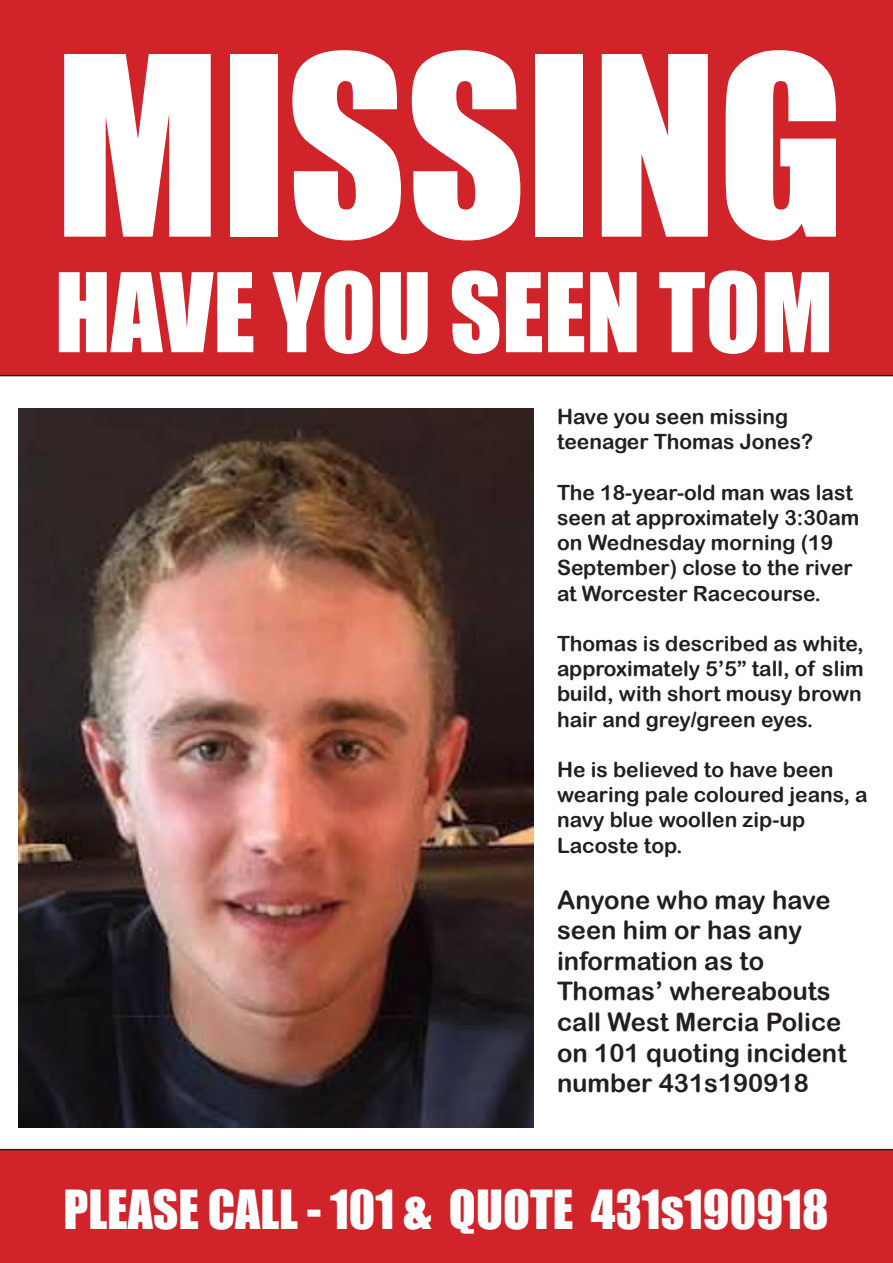
<style>
.page{position:relative;width:893px;height:1263px;background:#fff}
.page>*{position:absolute;margin:0;border:0;box-sizing:border-box;transform-origin:0 0}
.t1{font:231px "Impact";color:#fff}
.t2{font:101.25px "Impact";color:#fff}
.t3{font:49.5px "Impact";color:#fff}
.t4{font:25.5px/30.6px "Arial Rounded MT Bold";color:#231f20}
.t5{font:21px/25.2px "Arial Rounded MT Bold";color:#231f20}
</style>
<div class="page">
<div style="left:0;top:0;width:893px;height:376px;background:#d1232a"></div>
<div style="left:0;top:1149px;width:893px;height:114px;background:#d1232a"></div>
<img style="left:18px;top:409px;width:515px;height:718px">
<p class="t1" style="left:55px;top:-33px;width:792px">MISSING</p>
<p class="t2" style="left:55px;top:234px;width:780px">HAVE YOU SEEN TOM</p>
<p class="t5" style="left:557px;top:404px;width:233px">Have you seen missing</p>
<p class="t5" style="left:557px;top:429px;width:258px">teenager Thomas Jones?</p>
<p class="t5" style="left:557px;top:479px;width:304px">The 18-year-old man was last seen at approximately 3:30am on Wednesday morning (19<br>September) close to the river at Worcester Racecourse.</p>
<p class="t5" style="left:557px;top:631px;width:308px;text-align:justify">Thomas is described as white, approximately 5’5” tall, of slim build, with short mousy brown hair and grey/green eyes.</p>
<p class="t5" style="left:557px;top:757px;width:312px">He is believed to have been wearing pale coloured jeans, a navy blue woollen zip-up</p>
<p class="t5" style="left:557px;top:832px;width:127px">Lacoste top.</p>
<p class="t4" style="left:557px;top:884px;width:275px">Anyone who may have seen him or has any</p>
<p class="t4" style="left:557px;top:945px;width:209px">information as to</p>
<p class="t4" style="left:557px;top:976px;width:291px">Thomas’ whereabouts call West Mercia Police on 101 quoting incident number 431s190918</p>
<p class="t3" style="left:64px;top:1171px;width:766px">PLEASE CALL - 101 &amp; QUOTE 431s190918</p>
</div>
